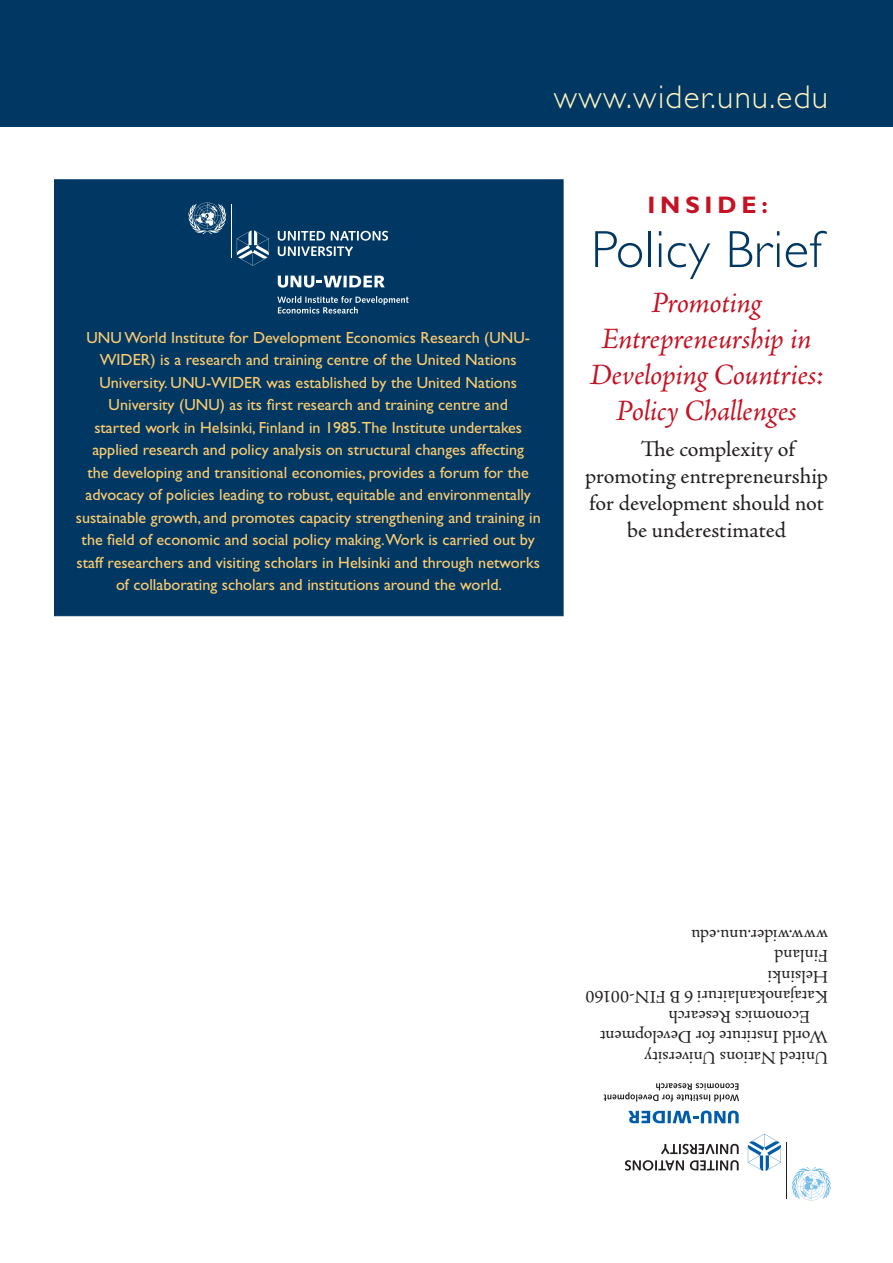
<style>
.page{position:relative;width:893px;height:1263px;background:#fff}
.page>*{position:absolute;margin:0;border:0;box-sizing:border-box;transform-origin:0 0}
.t1{font:300 52.5px "Gill Sans Std";letter-spacing:.01em;color:#013863}
.t2{font:300 33px "Gill Sans Std";letter-spacing:.04em;color:#fef3be}
.t3{font:italic 30px/36px "Adobe Jenson Pro";letter-spacing:-.015em;color:#c41324;text-align:center}
.t4{font:700 24px "Gill Sans Std";letter-spacing:.2em;color:#c41324}
.t5{font:22.5px "Adobe Jenson Pro";letter-spacing:-.005em;color:#231f20}
.t6{font:18px "Adobe Jenson Pro";color:#231f20}
.t7{font:16.2px/22.5px "Gill Sans Std";color:#fecd70;text-align:center}
</style>
<div class="page">
<div style="left:0;top:0;width:893px;height:126px;background:#013863"></div>
<div style="left:54px;top:179px;width:510px;height:437px;background:#013863;border:1px solid #013863"></div>
<hr style="left:232px;top:204px;width:1px;height:53px;background:#fff">
<svg style="left:189px;top:202px;width:38px;height:32px"></svg>
<svg style="left:343px;top:276px;width:4px;height:11px"></svg>
<svg style="left:349px;top:276px;width:36px;height:11px"></svg>
<svg style="left:237px;top:230px;width:32px;height:36px"></svg>
<svg style="left:278px;top:276px;width:64px;height:12px"></svg>
<svg style="left:278px;top:231px;width:110px;height:25px"></svg>
<svg style="left:277px;top:296px;width:132px;height:18px"></svg>
<hr style="left:786px;top:1143px;width:1px;height:56px;background:#231f20">
<svg style="left:791px;top:1167px;width:40px;height:33px"></svg>
<svg style="left:748px;top:1134px;width:33px;height:37px"></svg>
<svg style="left:628px;top:1110px;width:111px;height:13px"></svg>
<svg style="left:690px;top:1160px;width:49px;height:10px"></svg>
<svg style="left:625px;top:1160px;width:59px;height:10px"></svg>
<svg style="left:661px;top:1144px;width:78px;height:10px"></svg>
<svg style="left:604px;top:1083px;width:135px;height:19px"></svg>
<h2 class="t2" style="left:611px;top:77px;width:192px">www.unu.edu</h2>
<h2 class="t2" style="left:554px;top:78px;width:276px">www. ider.unu.edu</h2>
<p class="t7" style="left:76px;top:326px;width:466px">UNUWorld Institute for Development Economics Research (UNU-WIDER) is a research and training centre of the United Nations University. UNU-WIDER was established by the United Nations University (UNU) as its first research and training centre and<br>started work in Helsinki, Finland in 1985.The Institute undertakes applied research and policy analysis on structural changes affecting<br>the developing and transitional economies, provides a forum for the advocacy of policies leading to robust, equitable and environmentally sustainable growth, and promotes capacity strengthening and training in the field of economic and social policy making.Work is carried out by staff researchers and visiting scholars in Helsinki and through networks of collaborating scholars and institutions around the world.</p>
<h3 class="t4" style="left:647px;top:191px;width:122px">INSIDE:</h3>
<h1 class="t1" style="left:591px;top:220px;width:232px">Policy Brief</h1>
<h3 class="t3" style="left:590px;top:286px;width:235px">Promoting<br>Entrepreneurship in<br>Developing Countries:<br>Policy Challenges</h3>
<h3 class="t5" style="left:641px;top:436px;width:156px">The complexity of</h3>
<h3 class="t5" style="left:585px;top:463px;width:244px">promoting entrepreneurship</h3>
<h3 class="t5" style="left:589px;top:490px;width:236px">for development should not</h3>
<h3 class="t5" style="left:627px;top:517px;width:161px">be underestimated</h3>
<p class="t6" style="left:828px;top:946px;width:138px;rotate:-180deg">www.wider.unu.edu</p>
<p class="t6" style="left:828px;top:966px;width:55px;rotate:-180deg">Finland</p>
<p class="t6" style="left:828px;top:986px;width:62px;rotate:-180deg">Helsinki</p>
<p class="t6" style="left:828px;top:1006px;width:244px;rotate:-180deg">Katajanokanlaituri 6 B FIN-00160</p>
<p class="t6" style="left:810px;top:1027px;width:143px;rotate:-180deg">Economics Research</p>
<p class="t6" style="left:828px;top:1047px;width:230px;rotate:-180deg">World Institute for Development</p>
<p class="t6" style="left:828px;top:1067px;width:185px;rotate:-180deg">United Nations University</p>
</div>
